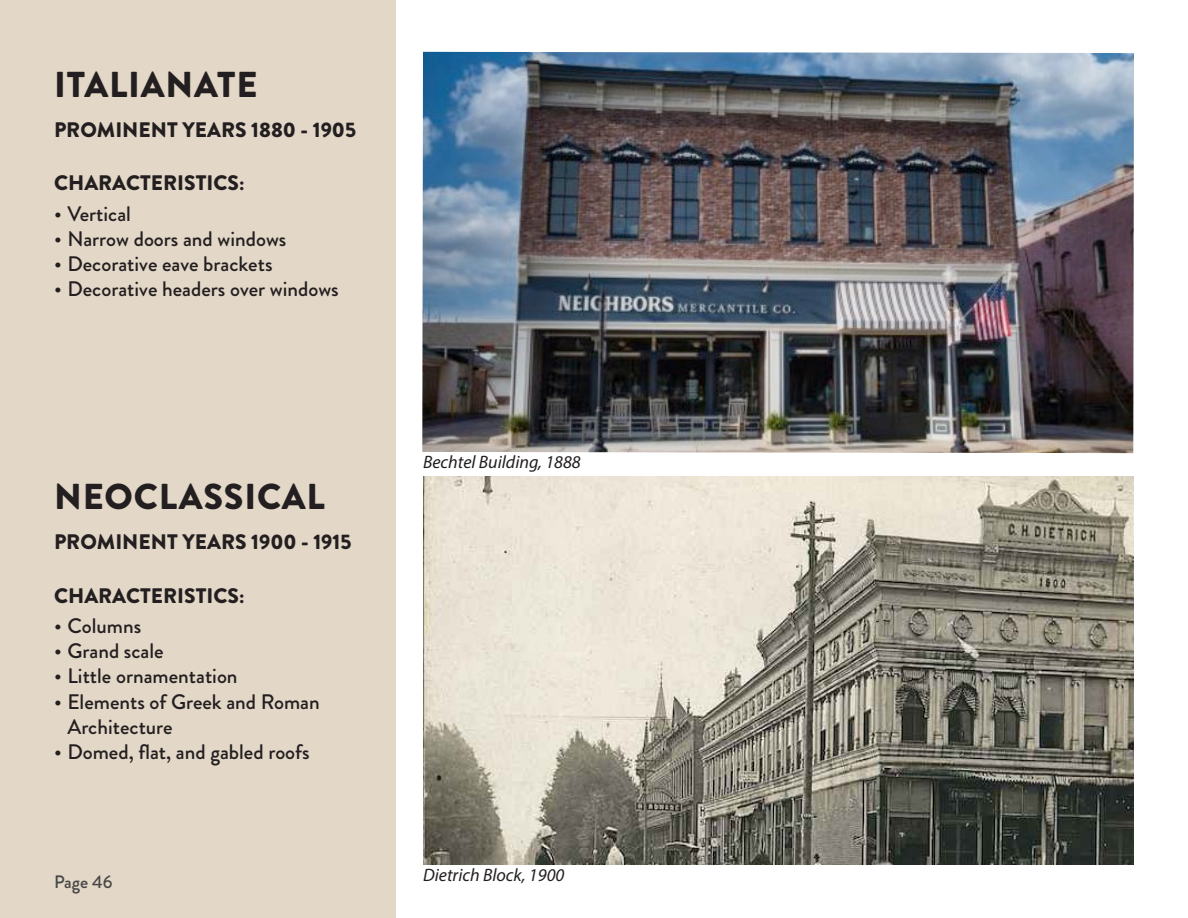
<style>
.page{position:relative;width:1188px;height:918px;background:#fff}
.page>*{position:absolute;margin:0;border:0;box-sizing:border-box;transform-origin:0 0}
.t1{font:900 36px "Brandon Grotesque";letter-spacing:.02em;color:#231f20}
.t2{font:500 21px/25.2px "Brandon Grotesque";color:#231f20}
.t3{font:900 21px "Brandon Grotesque";color:#231f20}
.t4{font:italic 18px "Myriad Pro";color:#231f20}
.t5{font:500 18px "Brandon Grotesque";color:#474747}
</style>
<div class="page">
<div style="left:0;top:0;width:396px;height:918px;background:#e3d7c7"></div>
<img style="left:422px;top:52px;width:712px;height:401px">
<img style="left:423px;top:476px;width:711px;height:389px">
<h1 class="t1" style="left:54px;top:59px;width:205px">ITALIANATE</h1>
<p class="t3" style="left:54px;top:115px;width:304px">PROMINENT YEARS 1880 - 1905</p>
<p class="t3" style="left:54px;top:168px;width:192px">CHARACTERISTICS:</p>
<p class="t2" style="left:54px;top:201px;width:78px">• Vertical</p>
<p class="t2" style="left:54px;top:226px;width:234px">• Narrow doors and windows</p>
<p class="t2" style="left:54px;top:252px;width:220px">• Decorative eave brackets</p>
<p class="t2" style="left:54px;top:277px;width:286px">• Decorative headers over windows</p>
<h1 class="t1" style="left:54px;top:471px;width:272px">NEOCLASSICAL</h1>
<p class="t3" style="left:54px;top:527px;width:299px">PROMINENT YEARS 1900 - 1915</p>
<p class="t3" style="left:54px;top:581px;width:192px">CHARACTERISTICS:</p>
<p class="t2" style="left:54px;top:613px;width:89px">• Columns</p>
<p class="t2" style="left:54px;top:639px;width:111px">• Grand scale</p>
<p class="t2" style="left:54px;top:664px;width:185px">• Little ornamentation</p>
<p class="t2" style="left:68px;top:689px;width:254px;text-indent:-14px">• Elements of Greek and Roman<br>Architecture</p>
<p class="t2" style="left:54px;top:739px;width:257px">• Domed, flat, and gabled roofs</p>
<p class="t5" style="left:54px;top:869px;width:60px">Page 46</p>
<p class="t4" style="left:423px;top:451px;width:159px">Bechtel Building, 1888</p>
<p class="t4" style="left:423px;top:864px;width:143px">Dietrich Block, 1900</p>
</div>
